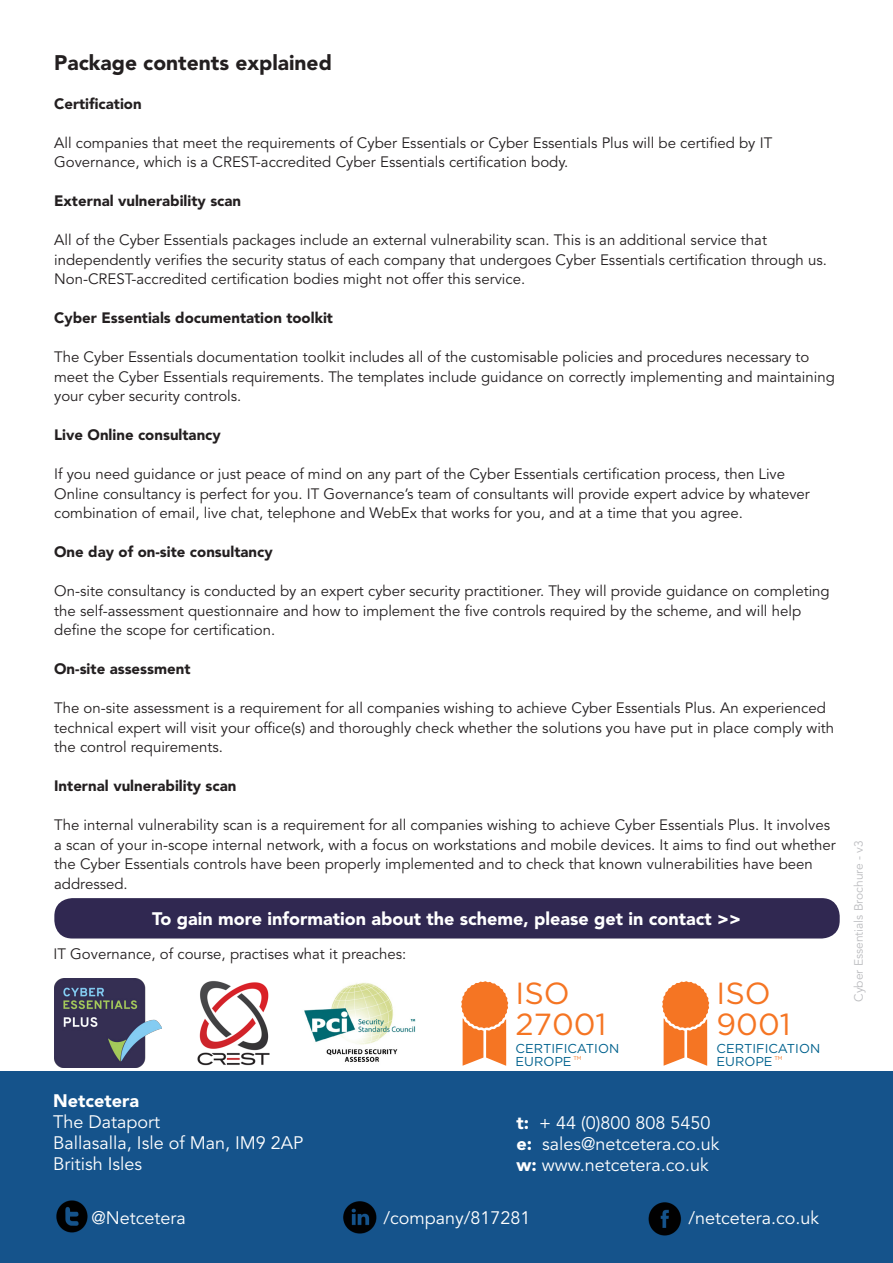
<style>
.page{position:relative;width:893px;height:1263px;background:#fff}
.page>*{position:absolute;margin:0;border:0;box-sizing:border-box;transform-origin:0 0}
.t1{font:30.45px/30.8px "Gotham";color:#f57523}
.Body_text{font:900 21px "Avenir LT Std";color:#231f20}
.t2{font:18px "Avenir LT Std";color:#fff}
.t3{font:900 18px "Avenir LT Std";color:#fff}
.Body_text-2{font:15px/19.5px "Avenir LT Std";color:#231f20}
.Body_text-3{font:900 15px "Avenir LT Std";color:#231f20}
.t4{font:12.9px/13px "Gotham";color:#00628e}
.t5{font:12px "Avenir LT Std";color:#bcbdc0}
.t6{font:5.4px "Gotham";color:#f57523}
.s1{font-weight:900}
</style>
<div class="page">
<div style="left:0;top:1071px;width:893px;height:192px;background:#15538b"></div>
<img style="left:56px;top:1200px;width:32px;height:33px">
<img style="left:343px;top:1201px;width:34px;height:33px">
<img style="left:648px;top:1202px;width:33px;height:34px">
<img style="left:304px;top:982px;width:112px;height:80px">
<img style="left:197px;top:981px;width:73px;height:85px">
<svg style="left:461px;top:981px;width:47px;height:85px"></svg>
<svg style="left:662px;top:981px;width:47px;height:85px"></svg>
<img style="left:55px;top:978px;width:106px;height:90px">
<div style="left:54px;top:898px;width:786px;height:40px;background:#302851;border-radius:18px"></div>
<p class="Body_text" style="left:54px;top:50px;width:279px">Package contents explained</p>
<p class="Body_text-3" style="left:54px;top:95px;width:89px">Certification</p>
<p class="Body_text-2" style="left:54px;top:133px;width:720px">All companies that meet the requirements of Cyber Essentials or Cyber Essentials Plus will be certified by IT<br>Governance, which is a CREST-accredited Cyber Essentials certification body.</p>
<p class="Body_text-3" style="left:54px;top:192px;width:188px">External vulnerability scan</p>
<p class="Body_text-2" style="left:54px;top:231px;width:774px">All of the Cyber Essentials packages include an external vulnerability scan. This is an additional service that independently verifies the security status of each company that undergoes Cyber Essentials certification through us.<br>Non-CREST-accredited certification bodies might not offer this service.</p>
<p class="Body_text-3" style="left:54px;top:309px;width:280px">Cyber Essentials documentation toolkit</p>
<p class="Body_text-2" style="left:54px;top:348px;width:782px">The Cyber Essentials documentation toolkit includes all of the customisable policies and procedures necessary to meet the Cyber Essentials requirements. The templates include guidance on correctly implementing and maintaining your cyber security controls.</p>
<p class="Body_text-3" style="left:54px;top:426px;width:168px">Live Online consultancy</p>
<p class="Body_text-2" style="left:54px;top:465px;width:757px">If you need guidance or just peace of mind on any part of the Cyber Essentials certification process, then Live<br>Online consultancy is perfect for you. IT Governance’s team of consultants will provide expert advice by whatever combination of email, live chat, telephone and WebEx that works for you, and at a time that you agree.</p>
<p class="Body_text-3" style="left:54px;top:543px;width:220px">One day of on-site consultancy</p>
<p class="Body_text-2" style="left:54px;top:582px;width:777px">On-site consultancy is conducted by an expert cyber security practitioner. They will provide guidance on completing the self-assessment questionnaire and how to implement the five controls required by the scheme, and will help define the scope for certification.</p>
<p class="Body_text-3" style="left:54px;top:660px;width:138px">On-site assessment</p>
<p class="Body_text-2" style="left:54px;top:699px;width:782px">The on-site assessment is a requirement for all companies wishing to achieve Cyber Essentials Plus. An experienced technical expert will visit your office(s) and thoroughly check whether the solutions you have put in place comply with the control requirements.</p>
<p class="Body_text-3" style="left:54px;top:777px;width:184px">Internal vulnerability scan</p>
<p class="Body_text-2" style="left:54px;top:816px;width:783px">The internal vulnerability scan is a requirement for all companies wishing to achieve Cyber Essentials Plus. It involves a scan of your in-scope internal network, with a focus on workstations and mobile devices. It aims to find out whether the Cyber Essentials controls have been properly implemented and to check that known vulnerabilities have been addressed.</p>
<p class="t3" style="left:152px;top:908px;width:590px">To gain more information about the scheme, please get in contact &gt;&gt;</p>
<p class="Body_text-2" style="left:53px;top:944px;width:354px">IT Governance, of course, practises what it preaches:</p>
<p class="t3" style="left:53px;top:1090px;width:87px">Netcetera</p>
<p class="t2" style="left:53px;top:1111px;width:108px">The Dataport</p>
<p class="t2" style="left:53px;top:1132px;width:252px">Ballasalla, Isle of Man, IM9 2AP</p>
<p class="t2" style="left:53px;top:1153px;width:91px">British Isles</p>
<p class="t1" style="left:516px;top:977px;width:92px">ISO<br>27001</p>
<p class="t6" style="left:573px;top:1055px;width:10px">TM</p>
<p class="t4" style="left:516px;top:1041px;width:105px">CERTIFICATION<br>EUROPE</p>
<p class="t1" style="left:717px;top:977px;width:76px">ISO<br>9001</p>
<p class="t6" style="left:774px;top:1055px;width:10px">TM</p>
<p class="t4" style="left:717px;top:1041px;width:105px">CERTIFICATION<br>EUROPE</p>
<p class="t2" style="left:516px;top:1112px;width:196px"><span class="s1">t:</span> + 44 (0)800 808 5450</p>
<p class="t2" style="left:516px;top:1133px;width:205px"><span class="s1">e:</span> sales@netcetera.co.uk</p>
<p class="t2" style="left:516px;top:1154px;width:194px"><span class="s1">w:</span> www.netcetera.co.uk</p>
<p class="t2" style="left:92px;top:1207px;width:96px">@Netcetera</p>
<p class="t2" style="left:383px;top:1207px;width:149px">/company/817281</p>
<p class="t2" style="left:688px;top:1207px;width:132px">/netcetera.co.uk</p>
<p class="t5" style="left:852px;top:1002px;width:163px;rotate:-90deg">Cyber Essentials Brochure - v3</p>
</div>
